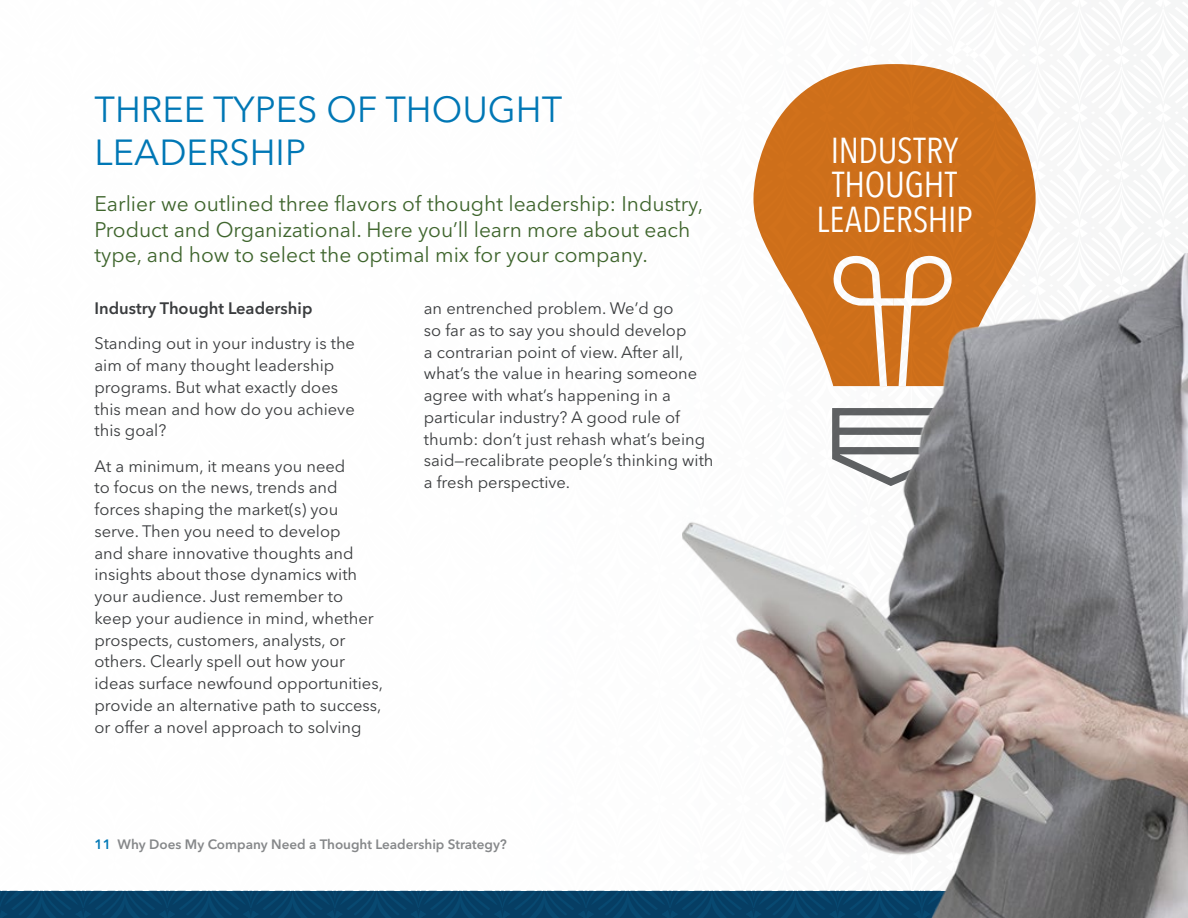
<style>
.page{position:relative;width:1188px;height:918px;background:#fff}
.page>*{position:absolute;margin:0;border:0;box-sizing:border-box;transform-origin:0 0}
.HEADER_Chapter{font:36px/43.2px "Avenir Next LT Pro";color:#0077b5}
.Body___Bullets{font:36px/34.5px "Avenir Next Condensed";letter-spacing:-.005em;color:#fff;text-align:center}
.SUBHEAD_Chapter{font:21px/25.2px "Avenir Next LT Pro";color:#3f652d}
.Body{font:16.5px/21.8px "Avenir Next LT Pro";color:#3a3c3e}
.Body___H3{font:600 16.5px "Avenir Next LT Pro";color:#3a3c3e}
.t1{font:600 13.5px "Avenir Next LT Pro";color:#86888a}
.s1{color:#0077b5}
</style>
<div class="page">
<svg style="left:0;top:891px;width:683px;height:27px;background:#064168"></svg>
<svg style="left:753px;top:64px;width:283px;height:190px;fill:#ce6f1a"></svg>
<img style="left:683px;top:254px;width:505px;height:664px">
<p class="HEADER_Chapter" style="left:94px;top:88px;width:469px">THREE TYPES OF THOUGHT<br>LEADERSHIP</p>
<p class="SUBHEAD_Chapter" style="left:94px;top:191px;width:610px">Earlier we outlined three flavors of thought leadership: Industry,<br>Product and Organizational. Here you’ll learn more about each type, and how to select the optimal mix for your company.</p>
<p class="Body" style="left:424px;top:298px;width:291px">an entrenched problem. We’d go<br>so far as to say you should develop<br>a contrarian point of view. After all, what’s the value in hearing someone agree with what’s happening in a particular industry? A good rule of thumb: don’t just rehash what’s being said—recalibrate people’s thinking with a fresh perspective.</p>
<p class="Body___H3" style="left:94px;top:298px;width:219px">Industry Thought Leadership</p>
<p class="Body" style="left:94px;top:333px;width:262px">Standing out in your industry is the aim of many thought leadership programs. But what exactly does this mean and how do you achieve this goal?</p>
<p class="Body" style="left:94px;top:455px;width:290px">At a minimum, it means you need<br>to focus on the news, trends and forces shaping the market(s) you serve. Then you need to develop<br>and share innovative thoughts and insights about those dynamics with your audience. Just remember to keep your audience in mind, whether prospects, customers, analysts, or others. Clearly spell out how your ideas surface newfound opportunities, provide an alternative path to success, or offer a novel approach to solving</p>
<p class="t1" style="left:94px;top:836px;width:414px"><span class="s1">11</span> Why Does My Company Need a Thought Leadership Strategy?</p>
<p class="Body___Bullets" style="left:816px;top:131px;width:158px">INDUSTRY<br>THOUGHT<br>LEADERSHIP</p>
</div>
